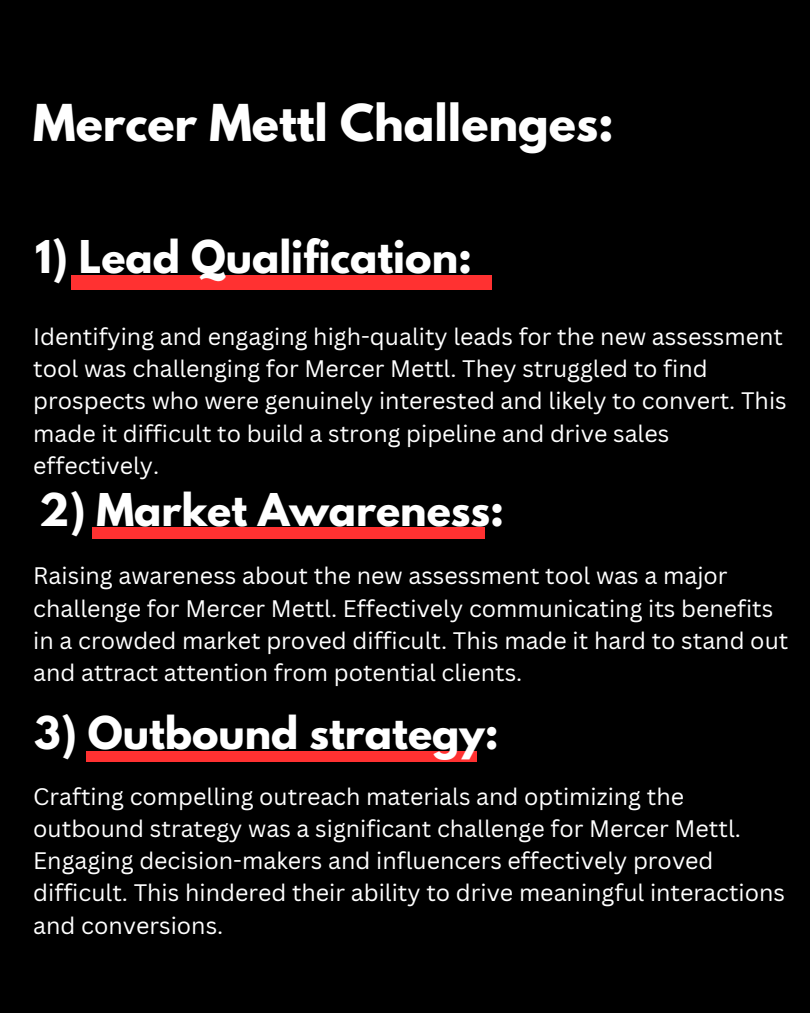
<style>
.page{position:relative;width:810px;height:1013px;background:#fff}
.page>*{position:absolute;margin:0;border:0;box-sizing:border-box;transform-origin:0 0}
.t1{font:700 45px "League Spartan";color:#fff}
.t2{font:700 40px "League Spartan";color:#fff}
.t3{font:23.2px/32.2px "Canva Sans";color:#fff}
</style>
<div class="page">
<div style="left:0;top:0;width:810px;height:1012px;background:#000"></div>
<div style="left:72px;top:275px;width:420px;height:14px;background:#ff3131"></div>
<div style="left:93px;top:527px;width:392px;height:12px;background:#ff3131"></div>
<div style="left:87px;top:751px;width:390px;height:10px;background:#ff3131"></div>
<h1 class="t1" style="left:33px;top:101px;width:582px">Mercer Mettl Challenges:</h1>
<p class="t2" style="left:35px;top:237px;width:438px">1) Lead Qualification:</p>
<h2 class="t3" style="left:33px;top:320px;width:755px">Identifying and engaging high-quality leads for the new assessment tool was challenging for Mercer Mettl. They struggled to find prospects who were genuinely interested and likely to convert. This made it difficult to build a strong pipeline and drive sales effectively.</h2>
<h2 class="t2" style="left:39px;top:489px;width:466px">2) Market Awareness:</h2>
<p class="t3" style="left:33px;top:559px;width:757px">Raising awareness about the new assessment tool was a major challenge for Mercer Mettl. Effectively communicating its benefits in a crowded market proved difficult. This made it hard to stand out and attract attention from potential clients.</p>
<p class="t2" style="left:34px;top:713px;width:466px">3) Outbound strategy:</p>
<h2 class="t3" style="left:33px;top:779px;width:753px">Crafting compelling outreach materials and optimizing the outbound strategy was a significant challenge for Mercer Mettl.<br>Engaging decision-makers and influencers effectively proved difficult. This hindered their ability to drive meaningful interactions and conversions.</h2>
</div>
